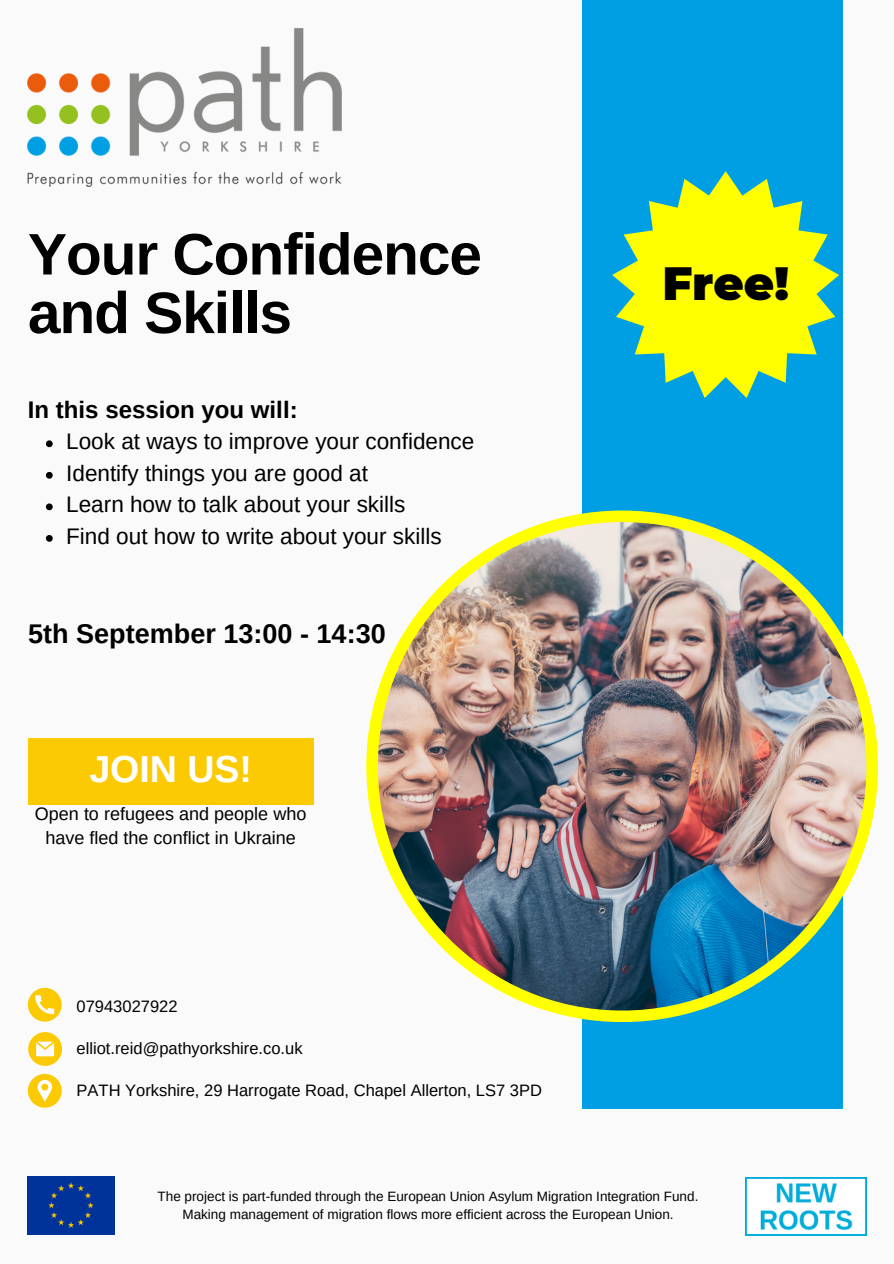
<style>
.page{position:relative;width:894px;height:1264px;background:#fff}
.page>*{position:absolute;margin:0;border:0;box-sizing:border-box;transform-origin:0 0}
.t1{font:700 58.5px/58.5px "Arimo";letter-spacing:-.015em;color:#000}
.t2{font:900 46.5px "Montserrat";color:#000}
.t3{font:700 37.5px "Arimo";color:#fff}
.t4{font:700 27px "Arimo";color:#000}
.t5{font:700 24px "Arimo";color:#000}
.t6{font:22.5px "Arimo";color:#000}
.t7{font:18px/24.8px "Arimo";color:#000;text-align:center}
.t8{font:16.5px "Arimo";color:#000}
.t9{font:13.5px "Arimo";color:#000}
</style>
<div class="page">
<div style="left:0;top:0;width:893px;height:1263px;background:#fafafa"></div>
<div style="left:28px;top:738px;width:285px;height:66px;background:#fcca02"></div>
<div style="left:582px;top:0;width:261px;height:1108px;background:#009fe3"></div>
<div style="left:366px;top:510px;width:511px;height:512px;background:#ff0;border-radius:50%"></div>
<img style="left:378px;top:522px;width:488px;height:488px;border-radius:50%">
<svg style="left:28px;top:1032px;width:34px;height:33px"></svg>
<svg style="left:28px;top:1073px;width:34px;height:34px"></svg>
<img style="left:28px;top:28px;width:313px;height:158px">
<svg style="left:612px;top:171px;width:226px;height:227px;fill:#ff0"></svg>
<div style="left:28px;top:1176px;width:87px;height:58px;background:#039"></div>
<img style="left:745px;top:1177px;width:121px;height:57px">
<svg style="left:28px;top:987px;width:34px;height:34px"></svg>
<svg style="left:46px;top:440px;width:7px;height:7px"></svg>
<svg style="left:46px;top:472px;width:7px;height:6px"></svg>
<svg style="left:46px;top:503px;width:7px;height:7px"></svg>
<svg style="left:46px;top:535px;width:7px;height:7px"></svg>
<p class="t1" style="left:28px;top:225px;width:455px">Your Confidence and Skills</p>
<p class="t5" style="left:28px;top:396px;width:271px">In this session you will:</p>
<p class="t6" style="left:66px;top:429px;width:409px">Look at ways to improve your confidence</p>
<p class="t6" style="left:66px;top:460px;width:303px">Identify things you are good at</p>
<p class="t6" style="left:66px;top:492px;width:340px">Learn how to talk about your skills</p>
<p class="t6" style="left:66px;top:523px;width:377px">Find out how to write about your skills</p>
<p class="t4" style="left:28px;top:618px;width:359px">5th September 13:00 - 14:30</p>
<p class="t3" style="left:89px;top:748px;width:164px">JOIN US!</p>
<p class="t7" style="left:35px;top:801px;width:273px">Open to refugees and people who have fled the conflict in Ukraine</p>
<p class="t8" style="left:77px;top:996px;width:102px">07943027922</p>
<p class="t8" style="left:77px;top:1038px;width:227px">elliot.reid@pathyorkshire.co.uk</p>
<p class="t8" style="left:77px;top:1080px;width:467px">PATH Yorkshire, 29 Harrogate Road, Chapel Allerton, LS7 3PD</p>
<p class="t2" style="left:662px;top:254px;width:128px">Free!</p>
<p class="t9" style="left:157px;top:1188px;width:542px">The project is part-funded through the European Union Asylum Migration Integration Fund.</p>
<p class="t9" style="left:182px;top:1206px;width:492px">Making management of migration flows more efficient across the European Union.</p>
</div>
